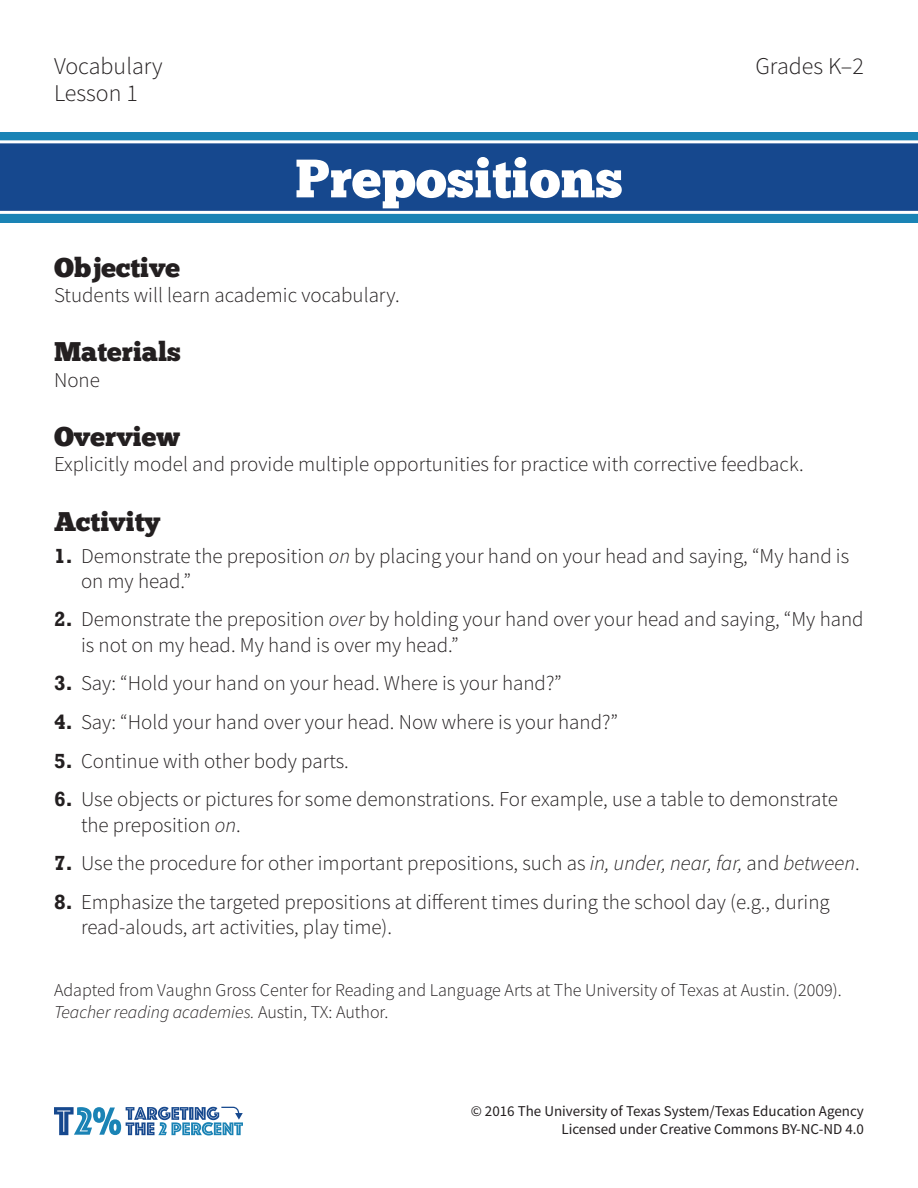
<style>
.page{position:relative;width:918px;height:1188px;background:#fff}
.page>*{position:absolute;margin:0;border:0;box-sizing:border-box;transform-origin:0 0}
.t1{font:54px "Chunk Five";color:#fff}
.t2{font:27px "Chunk Five";color:#231f20}
.t3{font:300 24px "Source Sans Pro";color:#231f20}
.t4{font:300 21px/25.2px "Source Sans Pro";color:#231f20}
.Reference{font:300 18px/21.6px "Source Sans Pro";color:#231f20}
.t5{font:15px/18px "Source Sans Pro";color:#231f20;text-align:right}
.s1{font-family:"Rockwell";font-weight:700}
.s2{font-style:italic}
</style>
<div class="page">
<svg style="left:54px;top:1106px;width:189px;height:29px"></svg>
<div style="left:0;top:132px;width:918px;height:90px;background:#1a83b5"></div>
<svg style="left:0;top:140px;width:918px;height:74px"></svg>
<p class="t3" style="left:54px;top:51px;width:110px">Vocabulary</p>
<p class="t3" style="left:755px;top:51px;width:110px">Grades K–2</p>
<p class="t3" style="left:54px;top:78px;width:85px">Lesson 1</p>
<p class="t1" style="left:295px;top:153px;width:329px">Prepositions</p>
<h1 class="t2" style="left:54px;top:255px;width:128px">Objective</h1>
<p class="t4" style="left:54px;top:282px;width:347px">Students will learn academic vocabulary.</p>
<h1 class="t2" style="left:54px;top:339px;width:128px">Materials</h1>
<p class="t4" style="left:54px;top:367px;width:47px">None</p>
<h1 class="t2" style="left:54px;top:424px;width:127px">Overview</h1>
<p class="t4" style="left:54px;top:452px;width:751px">Explicitly model and provide multiple opportunities for practice with corrective feedback.</p>
<h1 class="t2" style="left:54px;top:509px;width:108px">Activity</h1>
<p class="t4" style="left:81px;top:543px;width:770px;text-indent:-27px"><span class="s1">1.</span> Demonstrate the preposition <span class="s2">on</span> by placing your hand on your head and saying, “My hand is on my head.”</p>
<p class="t4" style="left:81px;top:607px;width:784px;text-indent:-27px"><span class="s1">2.</span> Demonstrate the preposition <span class="s2">over</span> by holding your hand over your head and saying, “My hand is not on my head. My hand is over my head.”</p>
<p class="t4" style="left:54px;top:671px;width:509px"><span class="s1">3.</span> Say: “Hold your hand on your head. Where is your hand?”</p>
<p class="t4" style="left:54px;top:709px;width:565px"><span class="s1">4.</span> Say: “Hold your hand over your head. Now where is your hand?”</p>
<p class="t4" style="left:54px;top:748px;width:296px"><span class="s1">5.</span> Continue with other body parts.</p>
<p class="t4" style="left:81px;top:787px;width:758px;text-indent:-27px"><span class="s1">6.</span> Use objects or pictures for some demonstrations. For example, use a table to demonstrate the preposition <span class="s2">on</span>.</p>
<p class="t4" style="left:54px;top:851px;width:807px"><span class="s1">7.</span> Use the procedure for other important prepositions, such as <span class="s2">in, under, near, far,</span> and <span class="s2">between</span>.</p>
<p class="t4" style="left:81px;top:889px;width:750px;text-indent:-27px"><span class="s1">8.</span> Emphasize the targeted prepositions at different times during the school day (e.g., during read-alouds, art activities, play time).</p>
<p class="Reference" style="left:54px;top:980px;width:789px">Adapted from Vaughn Gross Center for Reading and Language Arts at The University of Texas at Austin. (2009).<br><span class="s2">Teacher reading academies.</span> Austin, TX: Author.</p>
<p class="t5" style="left:471px;top:1102px;width:395px">© 2016 The University of Texas System/Texas Education Agency<br>Licensed under Creative Commons BY-NC-ND 4.0</p>
</div>
